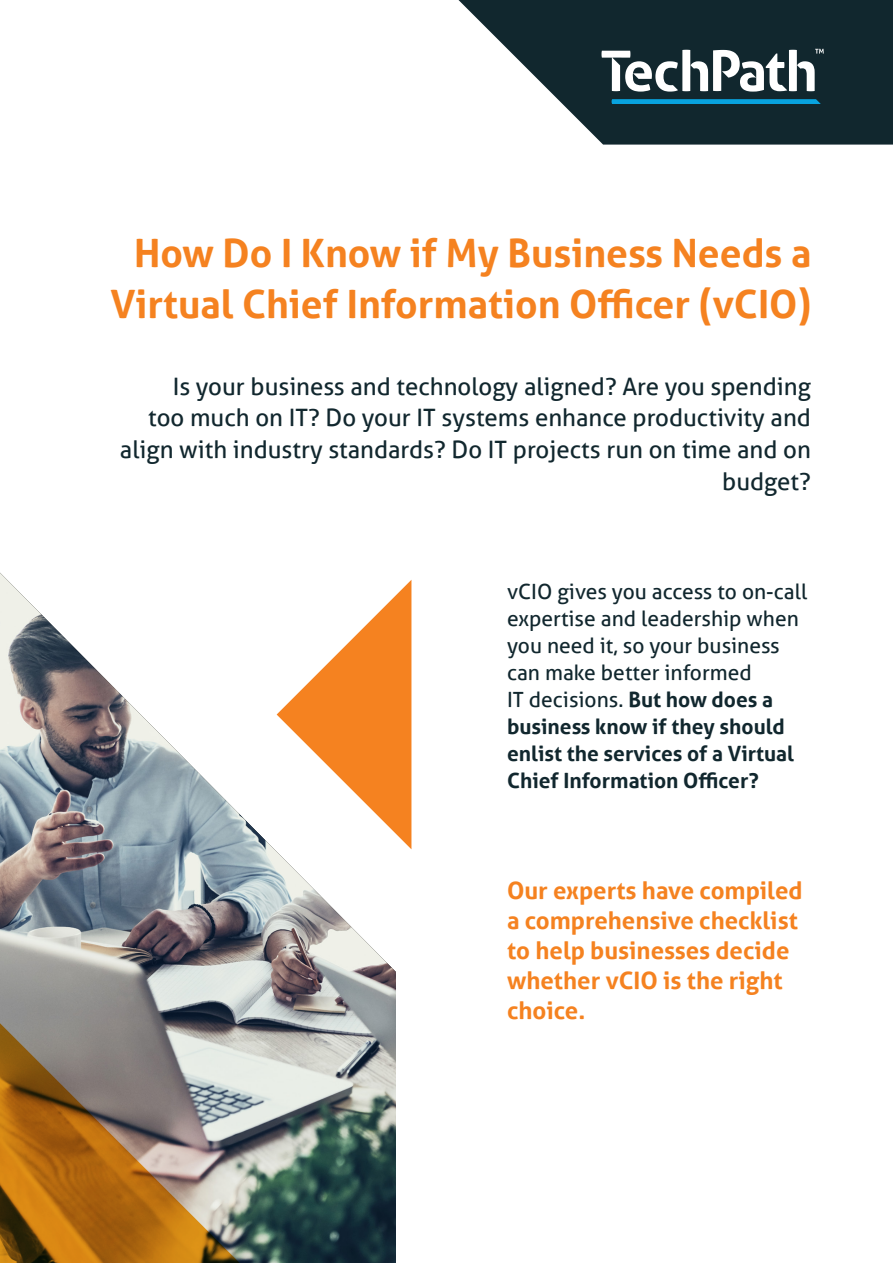
<style>
.page{position:relative;width:893px;height:1263px;background:#fff}
.page>*{position:absolute;margin:0;border:0;box-sizing:border-box;transform-origin:0 0}
.t1{font:700 39px/51px "Aller";color:#f58220;text-align:right}
.t2{font:24px/31.5px "Aller";color:#11272e;text-align:right}
.t3{font:700 24px/30px "Aller";color:#f58220}
.t4{font:21px/27px "Aller";color:#11272e}
.s1{font-weight:700}
</style>
<div class="page">
<img style="left:0;top:573px;width:412px;height:690px">
<svg style="left:0;top:1015px;width:252px;height:248px;background:#a07f56"></svg>
<div style="left:396px;top:817px;width:389px;height:446px;background:#fff"></div>
<svg style="left:277px;top:580px;width:134px;height:269px"></svg>
<svg style="left:458px;top:0;width:435px;height:145px;fill:#11272e"></svg>
<svg style="left:601px;top:49px;width:223px;height:43px"></svg>
<svg style="left:612px;top:99px;width:209px;height:5px"></svg>
<p class="t1" style="left:110px;top:227px;width:703px">How Do I Know if My Business Needs a<br>Virtual Chief Information Officer (vCIO)</p>
<p class="t2" style="left:120px;top:371px;width:692px">Is your business and technology aligned? Are you spending<br>too much on IT? Do your IT systems enhance productivity and align with industry standards? Do IT projects run on time and on budget?</p>
<p class="t4" style="left:507px;top:578px;width:302px">vCIO gives you access to on-call expertise and leadership when you need it, so your business can make better informed<br>IT decisions. <span class="s1">But how does a business know if they should enlist the services of a Virtual<br>Chief Information Officer?</span></p>
<p class="t3" style="left:507px;top:876px;width:297px">Our experts have compiled a comprehensive checklist to help businesses decide whether vCIO is the right choice.</p>
</div>
